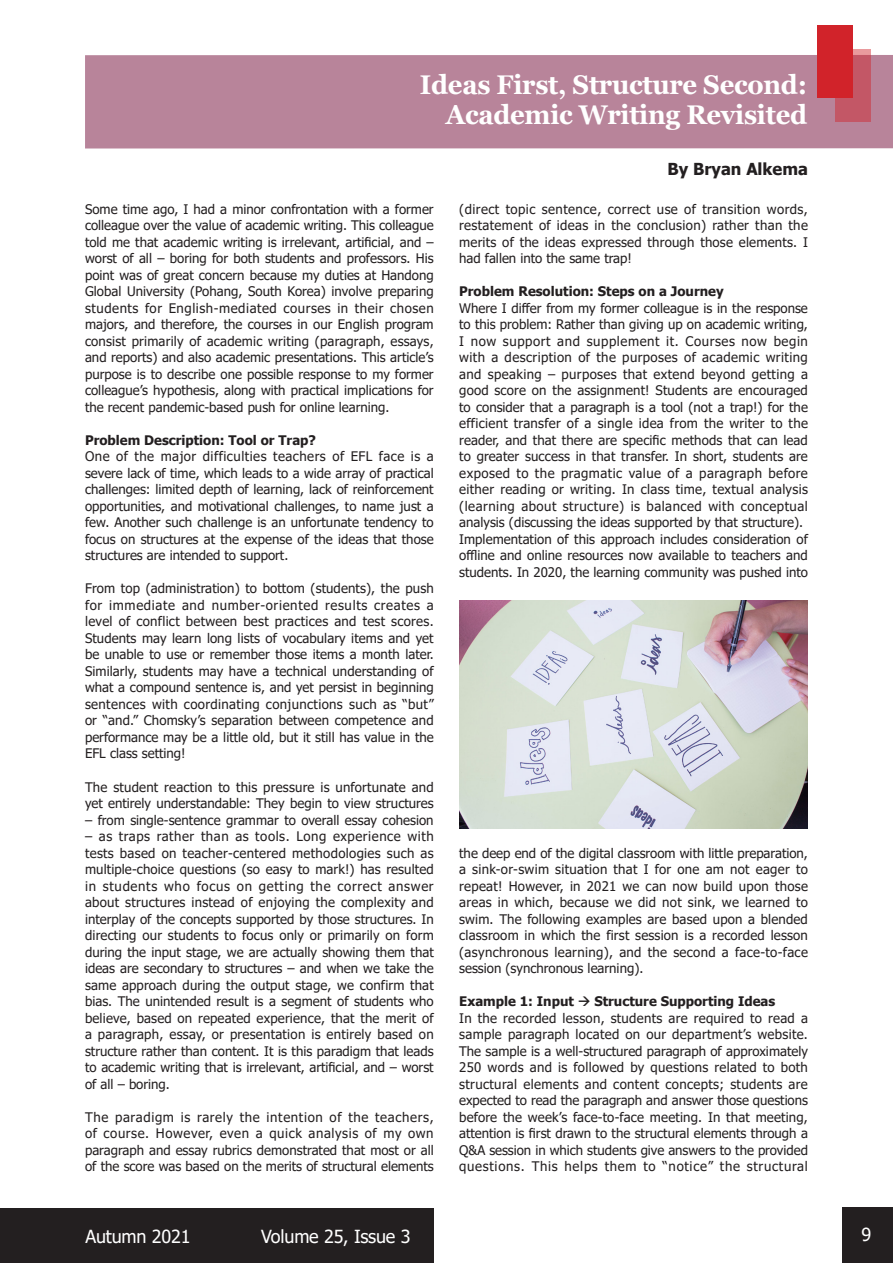
<style>
.page{position:relative;width:893px;height:1263px;background:#fff}
.page>*{position:absolute;margin:0;border:0;box-sizing:border-box;transform-origin:0 0}
.t1{font:700 27px "Georgia";letter-spacing:-.01em;color:#fff;scale:.95 1}
.t2{font:18px "Tahoma";letter-spacing:-.01em;color:#fff}
.t3{font:700 16.5px "Tahoma";color:#231f20}
.t4{font:13.2px/16.5px "Tahoma";color:#231f20;text-align:justify}
.t5{font:700 13.2px "Tahoma";color:#231f20}
</style>
<div class="page">
<div style="left:843px;top:1207px;width:50px;height:56px;background:#231f20"></div>
<div style="left:0;top:1208px;width:434px;height:55px;background:#231f20"></div>
<div style="left:85px;top:55px;width:808px;height:94px;background:#b8849a"></div>
<div style="left:817px;top:26px;width:36px;height:72px;background:#d1232a"></div>
<svg style="left:835px;top:49px;width:35px;height:73px;fill:#c35766"></svg>
<img style="left:459px;top:601px;width:349px;height:227px">
<p class="t1" style="left:420px;top:67px;width:409px">Ideas First, Structure Second:</p>
<p class="t1" style="left:446px;top:97px;width:382px">Academic Writing Revisited</p>
<p class="t4" style="left:85px;top:202px;width:350px">Some time ago, I had a minor confrontation with a former colleague over the value of academic writing. This colleague told me that academic writing is irrelevant, artificial, and – worst of all – boring for both students and professors. His point was of great concern because my duties at Handong Global University (Pohang, South Korea) involve preparing students for English-mediated courses in their chosen majors, and therefore, the courses in our English program consist primarily of academic writing (paragraph, essays, and reports) and also academic presentations. This article’s purpose is to describe one possible response to my former colleague’s hypothesis, along with practical implications for the recent pandemic-based push for online learning.</p>
<p class="t5" style="left:85px;top:431px;width:232px">Problem Description: Tool or Trap?</p>
<p class="t4" style="left:85px;top:449px;width:350px">One of the major difficulties teachers of EFL face is a severe lack of time, which leads to a wide array of practical challenges: limited depth of learning, lack of reinforcement opportunities, and motivational challenges, to name just a few. Another such challenge is an unfortunate tendency to focus on structures at the expense of the ideas that those structures are intended to support.</p>
<p class="t4" style="left:85px;top:581px;width:350px">From top (administration) to bottom (students), the push for immediate and number-oriented results creates a level of conflict between best practices and test scores.<br>Students may learn long lists of vocabulary items and yet be unable to use or remember those items a month later.<br>Similarly, students may have a technical understanding of what a compound sentence is, and yet persist in beginning sentences with coordinating conjunctions such as “but” or “and.” Chomsky’s separation between competence and performance may be a little old, but it still has value in the EFL class setting!</p>
<p class="t4" style="left:85px;top:779px;width:350px">The student reaction to this pressure is unfortunate and yet entirely understandable: They begin to view structures</p>
<p class="t4" style="left:85px;top:812px;width:350px">– from single-sentence grammar to overall essay cohesion</p>
<p class="t4" style="left:85px;top:829px;width:350px">– as traps rather than as tools. Long experience with tests based on teacher-centered methodologies such as multiple-choice questions (so easy to mark!) has resulted in students who focus on getting the correct answer about structures instead of enjoying the complexity and interplay of the concepts supported by those structures. In directing our students to focus only or primarily on form during the input stage, we are actually showing them that ideas are secondary to structures – and when we take the same approach during the output stage, we confirm that bias. The unintended result is a segment of students who believe, based on repeated experience, that the merit of a paragraph, essay, or presentation is entirely based on structure rather than content. It is this paradigm that leads to academic writing that is irrelevant, artificial, and – worst of all – boring.</p>
<p class="t4" style="left:85px;top:1109px;width:350px">The paradigm is rarely the intention of the teachers, of course. However, even a quick analysis of my own paragraph and essay rubrics demonstrated that most or all of the score was based on the merits of structural elements</p>
<p class="t3" style="left:667px;top:157px;width:142px">By Bryan Alkema</p>
<p class="t4" style="left:459px;top:202px;width:350px">(direct topic sentence, correct use of transition words, restatement of ideas in the conclusion) rather than the merits of the ideas expressed through those elements. I had fallen into the same trap!</p>
<p class="t5" style="left:459px;top:282px;width:266px">Problem Resolution: Steps on a Journey</p>
<p class="t4" style="left:459px;top:301px;width:350px">Where I differ from my former colleague is in the response to this problem: Rather than giving up on academic writing, I now support and supplement it. Courses now begin with a description of the purposes of academic writing and speaking – purposes that extend beyond getting a good score on the assignment! Students are encouraged to consider that a paragraph is a tool (not a trap!) for the efficient transfer of a single idea from the writer to the reader, and that there are specific methods that can lead to greater success in that transfer. In short, students are exposed to the pragmatic value of a paragraph before either reading or writing. In class time, textual analysis (learning about structure) is balanced with conceptual analysis (discussing the ideas supported by that structure).</p>
<p class="t4" style="left:459px;top:532px;width:350px">Implementation of this approach includes consideration of offline and online resources now available to teachers and students. In 2020, the learning community was pushed into</p>
<p class="t4" style="left:459px;top:845px;width:350px">the deep end of the digital classroom with little preparation, a sink-or-swim situation that I for one am not eager to repeat! However, in 2021 we can now build upon those areas in which, because we did not sink, we learned to swim. The following examples are based upon a blended classroom in which the first session is a recorded lesson (asynchronous learning), and the second a face-to-face session (synchronous learning).</p>
<p class="t5" style="left:459px;top:992px;width:116px">Example 1: Input</p>
<p class="t5" style="left:594px;top:992px;width:182px">Structure Supporting Ideas</p>
<p class="t4" style="left:459px;top:1010px;width:350px">In the recorded lesson, students are required to read a sample paragraph located on our department’s website.<br>The sample is a well-structured paragraph of approximately 250 words and is followed by questions related to both structural elements and content concepts; students are expected to read the paragraph and answer those questions before the week’s face-to-face meeting. In that meeting, attention is first drawn to the structural elements through a Q&amp;A session in which students give answers to the provided questions. This helps them to “notice” the structural</p>
<p class="t2" style="left:85px;top:1225px;width:107px">Autumn 2021</p>
<p class="t2" style="left:261px;top:1225px;width:151px">Volume 25, Issue 3</p>
<p class="t2" style="left:863px;top:1221px;width:11px">9</p>
</div>
